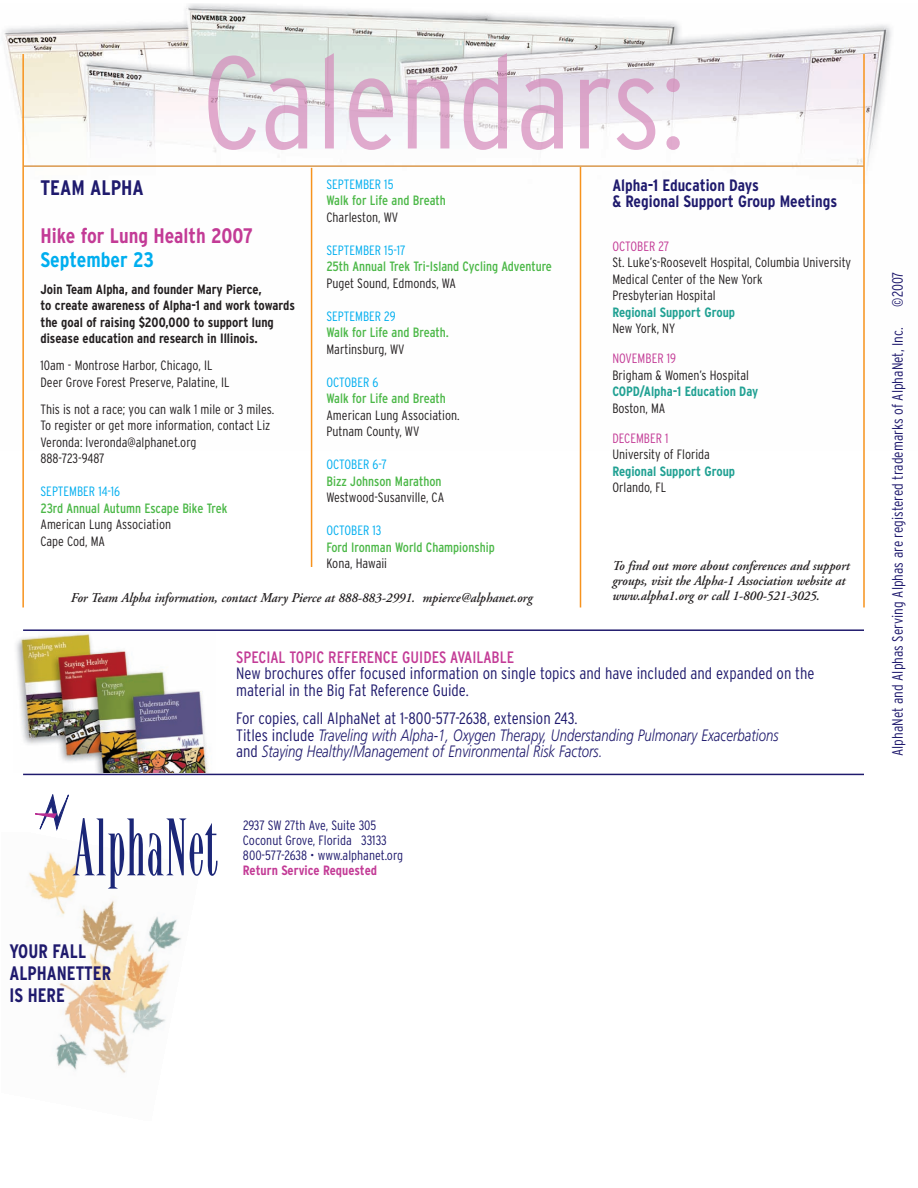
<style>
.page{position:relative;width:918px;height:1188px;background:#fff}
.page>*{position:absolute;margin:0;border:0;box-sizing:border-box;transform-origin:0 0}
.t1{font:700 condensed 21px "Interstate";color:#c33b96}
.t2{font:700 condensed 21px "Interstate";color:#00aeef}
.t3{font:700 condensed 21px "Interstate";color:#1f1a6d}
.t4{font:700 condensed 19.5px/22.5px "Interstate";color:#1f1a6d;scale:.95 1}
.t5{font:300 condensed 16.5px/16.5px "Interstate";color:#1f1a6d}
.t6{font:italic 300 16.5px/16.5px "Frutiger";color:#1f1a6d;scale:.8 1}
.t7{font:700 condensed 16.5px/16.5px "Interstate";color:#1f1a6d}
.t8{font:condensed 16.5px "Interstate";color:#c33b96}
.t9{font:300 condensed 15px "Interstate";color:#1f1a6d}
.t10{font:300 condensed 13.5px/16.5px "Interstate";color:#231f20}
.t11{font:italic 600 13.5px/15px "Adobe Garamond";color:#231f20;scale:.95 1}
.t12{font:condensed 13.5px "Interstate";color:#4cb848}
.t13{font:700 condensed 13.5px/16.5px "Interstate";color:#231f20}
.t14{font:300 condensed 13.5px "Interstate";color:#00aeef}
.t15{font:300 condensed 13.5px/15px "Interstate";color:#1f1a6d}
.t16{font:700 condensed 13.5px "Interstate";color:#21a193}
.t17{font:300 condensed 13.5px "Interstate";color:#c33b96}
.t18{font:700 condensed 13.5px "Interstate";color:#c33b96}
.s1{font-family:"Interstate";font-style:normal;font-stretch:condensed}
</style>
<div class="page">
<img style="left:29px;top:872px;width:152px;height:201px">
<img style="left:4px;top:3px;width:888px;height:448px">
<svg style="left:35px;top:794px;width:183px;height:95px"></svg>
<img style="left:208px;top:53px;width:472px;height:97px">
<hr style="left:580px;top:167px;width:1px;height:440px;background:#f7931d">
<hr style="left:311px;top:168px;width:1px;height:399px;background:#f7931d">
<hr style="left:863px;top:54px;width:2px;height:553px;background:#f7931d">
<hr style="left:22px;top:54px;width:2px;height:553px;background:#f7931d">
<img style="left:16px;top:633px;width:193px;height:140px">
<hr style="left:23px;top:774px;width:841px;height:1px;background:#1f1a6d">
<hr style="left:23px;top:629px;width:841px;height:2px;background:#1f1a6d">
<hr style="left:24px;top:165px;width:840px;height:2px;background:#da984d">
<h1 class="t3" style="left:40px;top:175px;width:105px">TEAM ALPHA</h1>
<h1 class="t1" style="left:41px;top:223px;width:214px">Hike for Lung Health 2007</h1>
<h1 class="t2" style="left:40px;top:247px;width:115px">September 23</h1>
<p class="t13" style="left:40px;top:281px;width:256px">Join Team Alpha, and founder Mary Pierce,<br>to create awareness of Alpha-1 and work towards the goal of raising $200,000 to support lung disease education and research in Illinois.</p>
<p class="t10" style="left:40px;top:357px;width:190px">10am - Montrose Harbor, Chicago, IL<br>Deer Grove Forest Preserve, Palatine, IL</p>
<p class="t10" style="left:40px;top:401px;width:235px">This is not a race; you can walk 1 mile or 3 miles.<br>To register or get more information, contact Liz Veronda: lveronda@alphanet.org<br>888-723-9487</p>
<p class="t14" style="left:40px;top:484px;width:81px">SEPTEMBER 14-16</p>
<p class="t12" style="left:40px;top:500px;width:189px">23rd Annual Autumn Escape Bike Trek</p>
<p class="t10" style="left:40px;top:516px;width:132px">American Lung Association<br>Cape Cod, MA</p>
<p class="t14" style="left:326px;top:176px;width:69px">SEPTEMBER 15</p>
<p class="t12" style="left:326px;top:193px;width:121px">Walk for Life and Breath</p>
<p class="t10" style="left:326px;top:209px;width:73px">Charleston, WV</p>
<p class="t14" style="left:326px;top:242px;width:81px">SEPTEMBER 15-17</p>
<p class="t12" style="left:326px;top:259px;width:227px">25th Annual Trek Tri-Island Cycling Adventure</p>
<p class="t10" style="left:326px;top:275px;width:131px">Puget Sound, Edmonds, WA</p>
<p class="t14" style="left:326px;top:308px;width:71px">SEPTEMBER 29</p>
<p class="t12" style="left:326px;top:325px;width:124px">Walk for Life and Breath.</p>
<p class="t10" style="left:326px;top:341px;width:80px">Martinsburg, WV</p>
<p class="t14" style="left:326px;top:374px;width:53px">OCTOBER 6</p>
<p class="t12" style="left:326px;top:391px;width:121px">Walk for Life and Breath</p>
<p class="t10" style="left:326px;top:407px;width:135px">American Lung Association.<br>Putnam County, WV</p>
<p class="t14" style="left:326px;top:457px;width:62px">OCTOBER 6-7</p>
<p class="t12" style="left:326px;top:473px;width:117px">Bizz Johnson Marathon</p>
<p class="t10" style="left:326px;top:489px;width:119px">Westwood-Susanville, CA</p>
<p class="t14" style="left:326px;top:523px;width:57px">OCTOBER 13</p>
<p class="t12" style="left:326px;top:539px;width:170px">Ford Ironman World Championship</p>
<p class="t10" style="left:326px;top:555px;width:62px">Kona, Hawaii</p>
<p class="t11" style="left:71px;top:591px;width:488px">For Team Alpha information, contact Mary Pierce at 888-883-2991. mpierce@alphanet.org</p>
<p class="t7" style="left:612px;top:177px;width:226px">Alpha-1 Education Days<br>&amp; Regional Support Group Meetings</p>
<p class="t17" style="left:612px;top:238px;width:58px">OCTOBER 27</p>
<p class="t10" style="left:612px;top:255px;width:240px">St. Luke’s-Roosevelt Hospital, Columbia University<br>Medical Center of the New York<br>Presbyterian Hospital</p>
<p class="t16" style="left:612px;top:304px;width:124px">Regional Support Group</p>
<p class="t10" style="left:612px;top:321px;width:64px">New York, NY</p>
<p class="t17" style="left:612px;top:351px;width:65px">NOVEMBER 19</p>
<p class="t10" style="left:612px;top:367px;width:138px">Brigham &amp; Women’s Hospital</p>
<p class="t16" style="left:612px;top:384px;width:148px">COPD/Alpha-1 Education Day</p>
<p class="t10" style="left:612px;top:400px;width:54px">Boston, MA</p>
<p class="t17" style="left:612px;top:430px;width:58px">DECEMBER 1</p>
<p class="t10" style="left:612px;top:447px;width:99px">University of Florida</p>
<p class="t16" style="left:612px;top:463px;width:124px">Regional Support Group</p>
<p class="t10" style="left:612px;top:480px;width:56px">Orlando, FL</p>
<p class="t11" style="left:612px;top:560px;width:251px">To find out more about conferences and support groups, visit the Alpha-1 Association website at www.alpha1.org or call 1-800-521-3025.</p>
<p class="t8" style="left:236px;top:647px;width:279px">SPECIAL TOPIC REFERENCE GUIDES AVAILABLE</p>
<p class="t5" style="left:236px;top:665px;width:580px">New brochures offer focused information on single topics and have included and expanded on the material in the Big Fat Reference Guide.</p>
<p class="t5" style="left:236px;top:710px;width:343px">For copies, call AlphaNet at 1-800-577-2638, extension 243.</p>
<p class="t6" style="left:236px;top:728px;width:679px"><span class="s1">Titles include</span> Traveling with Alpha-1, Oxygen Therapy, Understanding Pulmonary Exacerbations <span class="s1">and</span> Staying Healthy/Management of Environmental Risk Factors.</p>
<h2 class="t4" style="left:10px;top:940px;width:109px">YOUR FALL<br>ALPHANETTER<br>IS HERE</h2>
<p class="t15" style="left:243px;top:818px;width:162px">2937 SW 27th Ave, Suite 305<br>Coconut Grove, Florida 33133<br>800-577-2638 • www.alphanet.org</p>
<p class="t18" style="left:243px;top:863px;width:136px">Return Service Requested</p>
<p class="t9" style="left:889px;top:307px;width:37px;rotate:-90deg">©2007</p>
<p class="t9" style="left:889px;top:756px;width:430px;rotate:-90deg">AlphaNet and Alphas Serving Alphas are registered trademarks of AlphaNet, Inc.</p>
</div>
